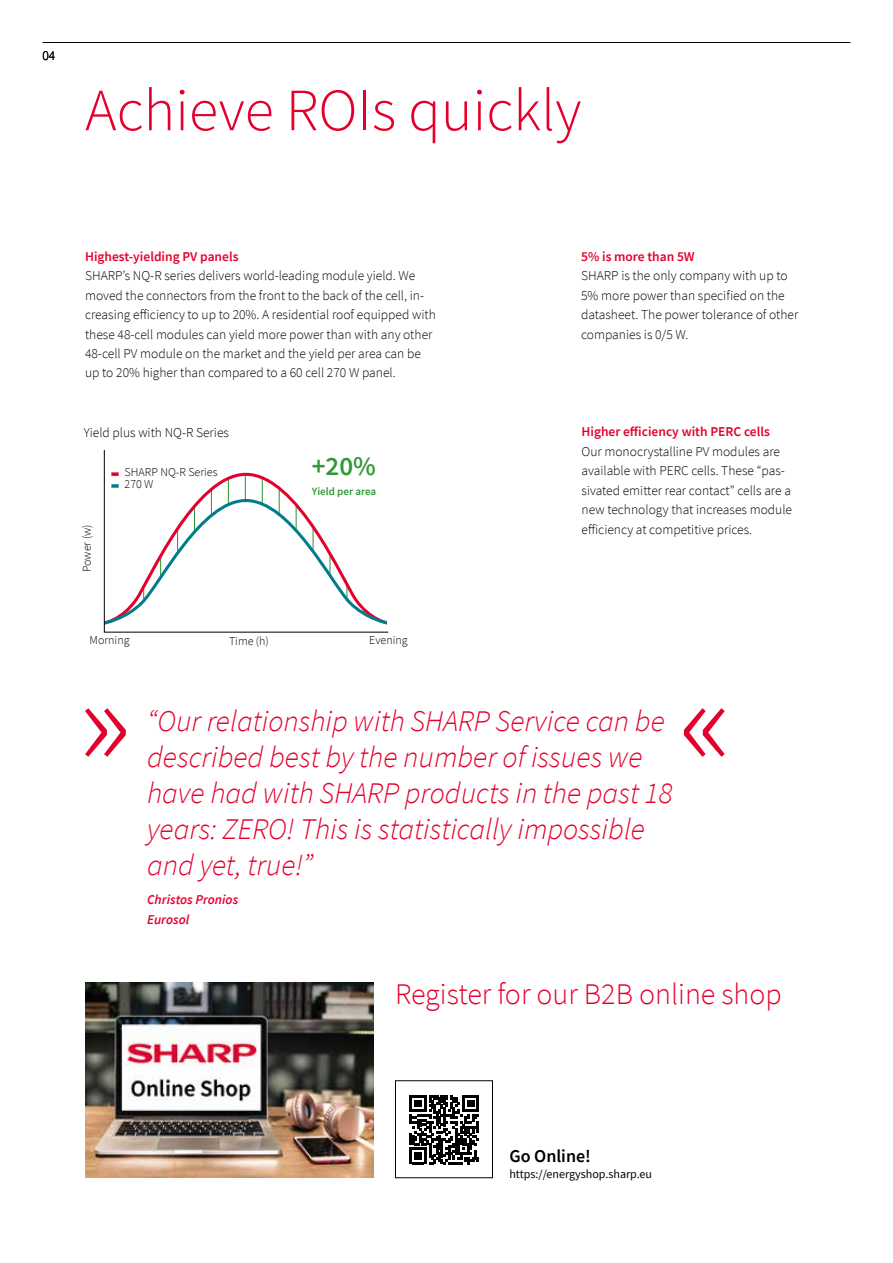
<style>
.page{position:relative;width:893px;height:1263px;background:#fff}
.page>*{position:absolute;margin:0;border:0;box-sizing:border-box;transform-origin:0 0}
.t1{font:300 60px "Source Sans Pro";color:#e4002c}
.t2{font:italic 300 30px/36px "Source Sans Pro";color:#e4002c}
.t3{font:300 30px "Source Sans Pro";color:#e4002c}
.t4{font:600 27px "Source Sans Pro";color:#319838}
.t5{font:600 18px "Source Sans Pro";color:#000}
.t6{font:300 13.5px/19.5px "Source Sans Pro";color:#000}
.t7{font:600 13.5px "Source Sans Pro";color:#e4002c}
.t8{font:italic 600 13.5px/19.5px "Source Sans Pro";color:#e4002c}
.t9{font:300 12px/12px "Source Sans Pro";color:#000}
.t10{font:12px "Source Sans Pro";color:#000}
.t11{font:600 10.95px "Source Sans Pro";color:#319838}
</style>
<div class="page">
<img style="left:85px;top:982px;width:289px;height:195px">
<hr style="left:43px;top:42px;width:807px;height:1px;background:#000">
<div style="left:395px;top:1080px;width:98px;height:98px;border:1px solid #000"></div>
<svg style="left:85px;top:708px;width:41px;height:49px"></svg>
<svg style="left:684px;top:708px;width:41px;height:49px"></svg>
<svg style="left:104px;top:449px;width:285px;height:184px"></svg>
<svg style="left:103px;top:471px;width:286px;height:155px"></svg>
<svg style="left:410px;top:1095px;width:69px;height:69px"></svg>
<p class="t6" style="left:43px;top:46px;width:14px">04</p>
<h1 class="t1" style="left:85px;top:74px;width:498px">Achieve ROIs quickly</h1>
<p class="t7" style="left:85px;top:247px;width:155px">Highest-yielding PV panels</p>
<p class="t6" style="left:85px;top:266px;width:352px">SHARP’s NQ-R series delivers world-leading module yield. We moved the connectors from the front to the back of the cell, in&shy;creasing efficiency to up to 20%. A residential roof equipped with these 48-cell modules can yield more power than with any other 48-cell PV module on the market and the yield per area can be up to 20% higher than compared to a 60 cell 270 W panel.</p>
<p class="t6" style="left:84px;top:422px;width:147px">Yield plus with NQ-R Series</p>
<p class="t9" style="left:125px;top:466px;width:94px">SHARP NQ-R Series<br>270 W</p>
<p class="t9" style="left:81px;top:572px;width:49px;rotate:-90deg">Power (w)</p>
<h3 class="t4" style="left:312px;top:448px;width:66px">+20%</h3>
<p class="t11" style="left:312px;top:484px;width:66px">Yield per area</p>
<p class="t9" style="left:90px;top:634px;width:41px">Morning</p>
<p class="t9" style="left:369px;top:634px;width:40px">Evening</p>
<p class="t9" style="left:229px;top:635px;width:41px">Time (h)</p>
<p class="t7" style="left:581px;top:247px;width:115px">5% is more than 5W</p>
<p class="t6" style="left:581px;top:266px;width:219px">SHARP is the only company with up to<br>5% more power than specified on the datasheet. The power tolerance of other companies is 0/5 W.</p>
<p class="t7" style="left:581px;top:423px;width:190px">Higher efficiency with PERC cells</p>
<p class="t6" style="left:581px;top:441px;width:212px">Our monocrystalline PV modules are available with PERC cells. These “pas&shy;sivated emitter rear contact” cells are a new technology that increases module efficiency at competitive prices.</p>
<h2 class="t2" style="left:147px;top:703px;width:527px">“Our relationship with SHARP Service can be described best by the number of issues we have had with SHARP products in the past 18 years: ZERO! This is statistically impossible and yet, true!”</h2>
<p class="t8" style="left:147px;top:890px;width:93px">Christos Pronios<br>Eurosol</p>
<h2 class="t3" style="left:395px;top:975px;width:388px">Register for our B2B online shop</h2>
<h3 class="t5" style="left:509px;top:1144px;width:83px">Go Online!</h3>
<p class="t10" style="left:509px;top:1166px;width:144px">https://energyshop.sharp.eu</p>
</div>
